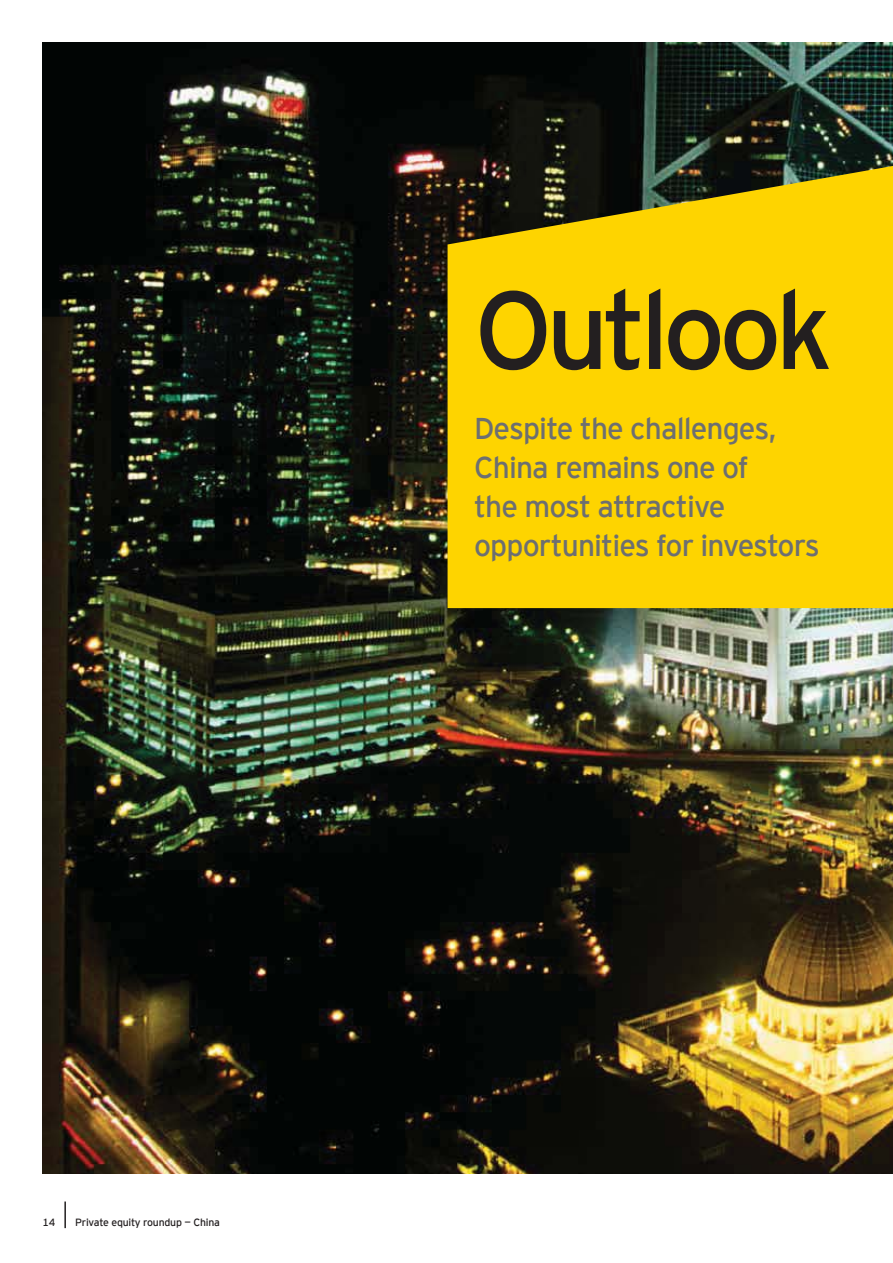
<style>
.page{position:relative;width:893px;height:1263px;background:#fff}
.page>*{position:absolute;margin:0;border:0;box-sizing:border-box;transform-origin:0 0}
.t1{font:110.25px "EY Interstate";letter-spacing:-.06em;color:#231f20}
.t2{font:30px/39px "EY Interstate";letter-spacing:-.03em;color:#6d6f71}
.t3{font:10.5px "EY Interstate";letter-spacing:-.02em;color:#231f20}
</style>
<div class="page">
<hr style="left:64px;top:1202px;width:2px;height:26px;background:#231f20">
<img style="left:43px;top:43px;width:850px;height:1131px">
<svg style="left:447px;top:166px;width:446px;height:442px;background:#e9c302"></svg>
<h1 class="t1" style="left:474px;top:263px;width:361px">Outlook</h1>
<p class="t2" style="left:474px;top:409px;width:347px">Despite the challenges,<br>China remains one of<br>the most attractive opportunities for investors</p>
<p class="t3" style="left:43px;top:1216px;width:14px">14</p>
<p class="t3" style="left:75px;top:1216px;width:146px">Private equity roundup — China</p>
</div>
